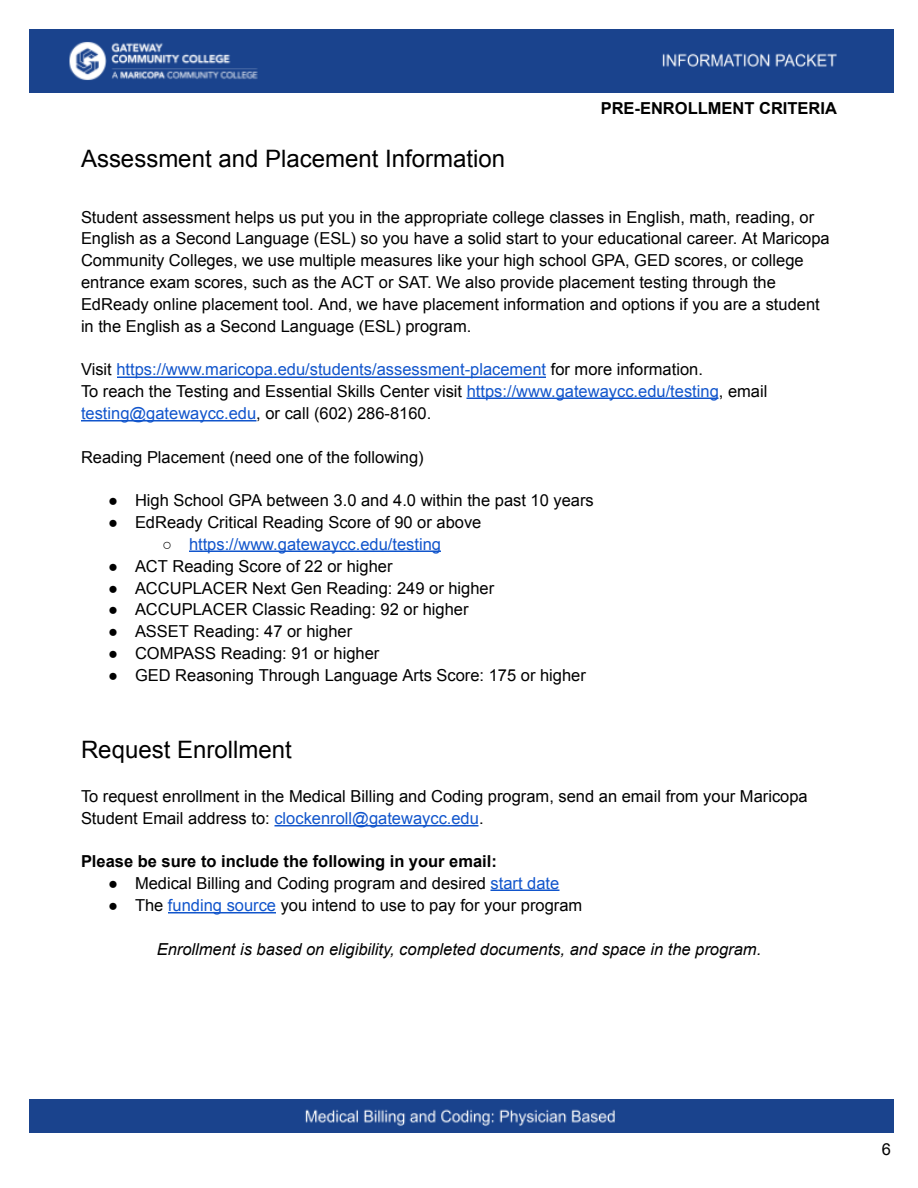
<style>
.page{position:relative;width:918px;height:1188px;background:#fff}
.page>*{position:absolute;margin:0;border:0;box-sizing:border-box;transform-origin:0 0}
.t1{font:24px "Arial";color:#000}
.t2{font:16.5px/21.8px "Arial";color:#000}
.t3{font:16.5px/21.8px "Arial";color:#15c}
.t4{font:italic 16.5px "Arial";color:#000}
.t5{font:700 16.5px "Arial";color:#000}
.s1{color:#000}
.s2{color:#15c}
</style>
<div class="page">
<hr style="left:117px;top:376px;width:429px;height:2px;background:#15c">
<hr style="left:466px;top:397px;width:253px;height:2px;background:#15c">
<hr style="left:81px;top:420px;width:175px;height:1px;background:#15c">
<hr style="left:189px;top:550px;width:252px;height:2px;background:#15c">
<hr style="left:274px;top:825px;width:205px;height:1px;background:#15c">
<hr style="left:490px;top:890px;width:70px;height:1px;background:#15c">
<hr style="left:168px;top:912px;width:108px;height:1px;background:#15c">
<img style="left:29px;top:29px;width:864px;height:63px">
<img style="left:29px;top:1099px;width:864px;height:34px">
<h1 class="t1" style="left:81px;top:145px;width:426px">Assessment and Placement Information</h1>
<p class="t5" style="left:601px;top:99px;width:238px">PRE-ENROLLMENT CRITERIA</p>
<p class="t2" style="left:81px;top:206px;width:750px">Student assessment helps us put you in the appropriate college classes in English, math, reading, or English as a Second Language (ESL) so you have a solid start to your educational career. At Maricopa Community Colleges, we use multiple measures like your high school GPA, GED scores, or college entrance exam scores, such as the ACT or SAT. We also provide placement testing through the EdReady online placement tool. And, we have placement information and options if you are a student in the English as a Second Language (ESL) program.</p>
<p class="t3" style="left:81px;top:359px;width:688px"><span class="s1">Visit</span> https://www.maricopa.edu/students/assessment-placement <span class="s1">for more information.<br>To reach the Testing and Essential Skills Center visit</span> https://www.gatewaycc.edu/testing<span class="s1">, email </span>testing@gatewaycc.edu<span class="s1">, or call (602) 286-8160.</span></p>
<p class="t2" style="left:81px;top:446px;width:344px">Reading Placement (need one of the following)</p>
<p class="t2" style="left:108px;top:490px;width:487px">● High School GPA between 3.0 and 4.0 within the past 10 years</p>
<p class="t2" style="left:108px;top:511px;width:375px">● EdReady Critical Reading Score of 90 or above</p>
<p class="t3" style="left:162px;top:533px;width:281px"><span class="s1">○</span> https://www.gatewaycc.edu/testing</p>
<p class="t2" style="left:108px;top:555px;width:286px">● ACT Reading Score of 22 or higher</p>
<p class="t2" style="left:108px;top:577px;width:388px">● ACCUPLACER Next Gen Reading: 249 or higher</p>
<p class="t2" style="left:108px;top:599px;width:362px">● ACCUPLACER Classic Reading: 92 or higher</p>
<p class="t2" style="left:108px;top:621px;width:246px">● ASSET Reading: 47 or higher</p>
<p class="t2" style="left:108px;top:642px;width:273px">● COMPASS Reading: 91 or higher</p>
<p class="t2" style="left:108px;top:664px;width:479px">● GED Reasoning Through Language Arts Score: 175 or higher</p>
<h1 class="t1" style="left:81px;top:737px;width:212px">Request Enrollment</h1>
<p class="t2" style="left:81px;top:785px;width:728px">To request enrollment in the Medical Billing and Coding program, send an email from your Maricopa<br>Student Email address to: <span class="s2">clockenroll@gatewaycc.edu</span>.</p>
<p class="t5" style="left:81px;top:852px;width:417px">Please be sure to include the following in your email:</p>
<p class="t2" style="left:108px;top:873px;width:453px">● Medical Billing and Coding program and desired <span class="s2">start date</span></p>
<p class="t2" style="left:108px;top:894px;width:476px">● The <span class="s2">funding source</span> you intend to use to pay for your program</p>
<p class="t4" style="left:157px;top:940px;width:606px">Enrollment is based on eligibility, completed documents, and space in the program.</p>
<p class="t2" style="left:882px;top:1138px;width:11px">6</p>
</div>
